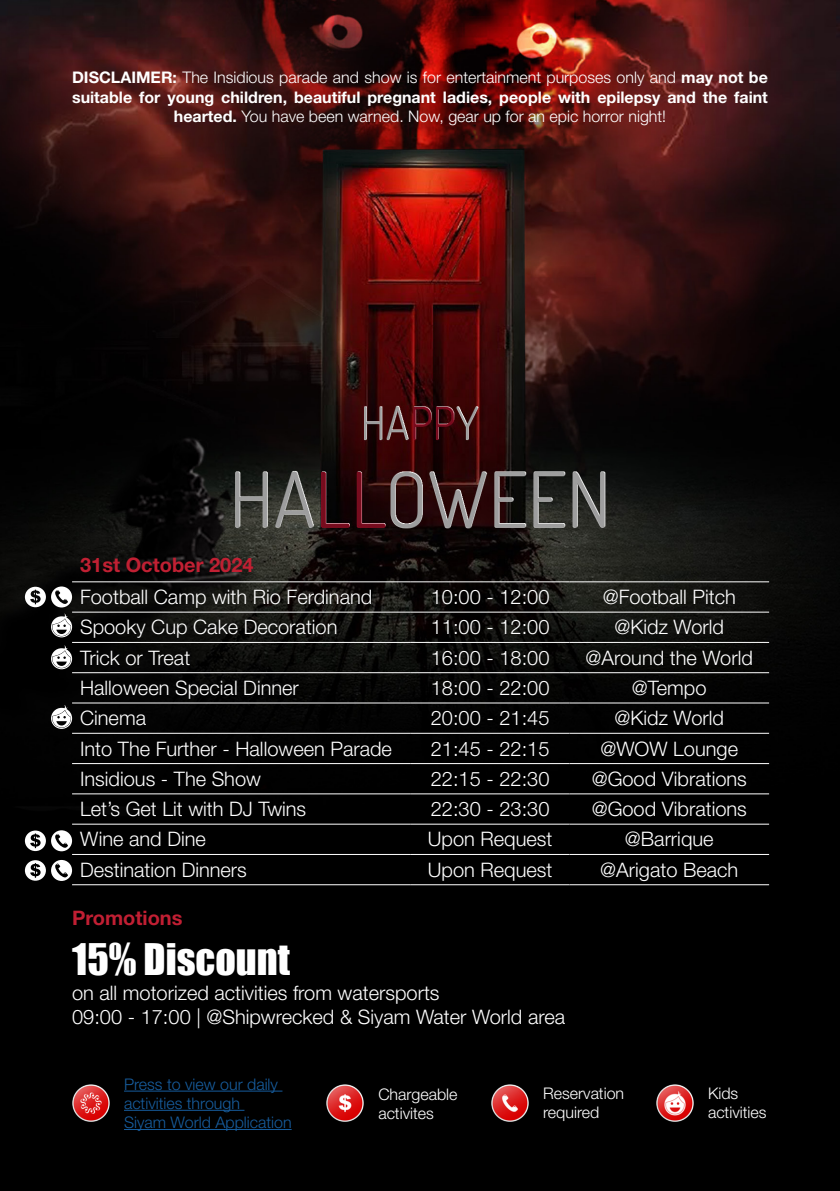
<style>
.page{position:relative;width:840px;height:1191px;background:#fff}
.page>*{position:absolute;margin:0;border:0;box-sizing:border-box;transform-origin:0 0}
.t1{font:40px "Impact";color:#fff}
.t2{font:300 20px "Helvetica Neue LT Std";color:#fff}
.t3{font:700 20px "Helvetica Neue LT Std";color:#c12033}
.t4{font:700 20px "Helvetica Neue LT Std";color:#c11f33}
.t5{font:300 16px/19.2px "Helvetica Neue LT Std";color:#fff;text-align:center}
.t6{font:300 16px/19.2px "Helvetica Neue LT Std";color:#175d9e}
.s1{font-weight:700}
</style>
<div class="page">
<img style="left:0;top:0;width:839px;height:1191px">
<hr style="left:72px;top:581px;width:338px;height:1px;background:#fff">
<hr style="left:410px;top:581px;width:159px;height:1px;background:#fff">
<hr style="left:569px;top:581px;width:199px;height:1px;background:#fff">
<hr style="left:72px;top:612px;width:338px;height:1px;background:#fff">
<hr style="left:410px;top:612px;width:159px;height:1px;background:#fff">
<hr style="left:569px;top:612px;width:199px;height:1px;background:#fff">
<hr style="left:72px;top:642px;width:338px;height:1px;background:#fff">
<hr style="left:410px;top:642px;width:159px;height:1px;background:#fff">
<hr style="left:569px;top:642px;width:199px;height:1px;background:#fff">
<hr style="left:72px;top:672px;width:338px;height:1px;background:#fff">
<hr style="left:410px;top:672px;width:159px;height:1px;background:#fff">
<hr style="left:569px;top:672px;width:199px;height:1px;background:#fff">
<hr style="left:72px;top:702px;width:338px;height:1px;background:#fff">
<hr style="left:410px;top:702px;width:159px;height:1px;background:#fff">
<hr style="left:569px;top:702px;width:199px;height:1px;background:#fff">
<hr style="left:72px;top:733px;width:338px;height:1px;background:#fff">
<hr style="left:410px;top:733px;width:159px;height:1px;background:#fff">
<hr style="left:569px;top:733px;width:199px;height:1px;background:#fff">
<hr style="left:72px;top:763px;width:338px;height:1px;background:#fff">
<hr style="left:410px;top:763px;width:159px;height:1px;background:#fff">
<hr style="left:569px;top:763px;width:199px;height:1px;background:#fff">
<hr style="left:72px;top:793px;width:338px;height:1px;background:#fff">
<hr style="left:410px;top:793px;width:159px;height:1px;background:#fff">
<hr style="left:569px;top:793px;width:199px;height:1px;background:#fff">
<hr style="left:72px;top:824px;width:338px;height:1px;background:#fff">
<hr style="left:410px;top:824px;width:159px;height:1px;background:#fff">
<hr style="left:569px;top:824px;width:199px;height:1px;background:#fff">
<hr style="left:72px;top:854px;width:338px;height:1px;background:#fff">
<hr style="left:410px;top:854px;width:159px;height:1px;background:#fff">
<hr style="left:569px;top:854px;width:199px;height:1px;background:#fff">
<hr style="left:72px;top:884px;width:338px;height:1px;background:#fff">
<hr style="left:410px;top:884px;width:159px;height:1px;background:#fff">
<hr style="left:569px;top:884px;width:199px;height:1px;background:#fff">
<svg style="left:25px;top:586px;width:47px;height:21px"></svg>
<svg style="left:25px;top:830px;width:47px;height:21px"></svg>
<svg style="left:25px;top:860px;width:47px;height:21px"></svg>
<hr style="left:124px;top:1090px;width:158px;height:1px;background:#175d9e">
<hr style="left:124px;top:1109px;width:120px;height:1px;background:#175d9e">
<hr style="left:124px;top:1129px;width:167px;height:1px;background:#175d9e">
<img style="left:57px;top:1069px;width:67px;height:67px">
<img style="left:311px;top:1069px;width:67px;height:67px">
<img style="left:476px;top:1069px;width:67px;height:67px">
<img style="left:640px;top:1069px;width:67px;height:67px">
<svg style="left:51px;top:613px;width:21px;height:24px"></svg>
<svg style="left:51px;top:645px;width:21px;height:24px"></svg>
<svg style="left:51px;top:705px;width:21px;height:24px"></svg>
<p class="t5" style="left:72px;top:68px;width:697px"><span class="s1">DISCLAIMER:</span> The Insidious parade and show is for entertainment purposes only and <span class="s1">may not be suitable for young children, beautiful pregnant ladies, people with epilepsy and the faint hearted.</span> You have been warned. Now, gear up for an epic horror night!</p>
<p class="t3" style="left:80px;top:553px;width:175px">31st October 2024</p>
<p class="t2" style="left:80px;top:585px;width:293px">Football Camp with Rio Ferdinand</p>
<p class="t2" style="left:430px;top:585px;width:120px">10:00 - 12:00</p>
<p class="t2" style="left:602px;top:585px;width:135px">@Football Pitch</p>
<p class="t2" style="left:80px;top:615px;width:259px">Spooky Cup Cake Decoration</p>
<p class="t2" style="left:430px;top:615px;width:120px">11:00 - 12:00</p>
<p class="t2" style="left:614px;top:615px;width:111px">@Kidz World</p>
<p class="t2" style="left:80px;top:645px;width:112px">Trick or Treat</p>
<p class="t2" style="left:430px;top:645px;width:120px">16:00 - 18:00</p>
<p class="t2" style="left:585px;top:645px;width:169px">@Around the World</p>
<p class="t2" style="left:80px;top:675px;width:220px">Halloween Special Dinner</p>
<p class="t2" style="left:430px;top:675px;width:120px">18:00 - 22:00</p>
<p class="t2" style="left:631px;top:675px;width:76px">@Tempo</p>
<p class="t2" style="left:80px;top:706px;width:67px">Cinema</p>
<p class="t2" style="left:430px;top:706px;width:120px">20:00 - 21:45</p>
<p class="t2" style="left:614px;top:706px;width:111px">@Kidz World</p>
<p class="t2" style="left:80px;top:736px;width:313px">Into The Further - Halloween Parade</p>
<p class="t2" style="left:430px;top:736px;width:120px">21:45 - 22:15</p>
<p class="t2" style="left:600px;top:736px;width:139px">@WOW Lounge</p>
<p class="t2" style="left:80px;top:766px;width:182px">Insidious - The Show</p>
<p class="t2" style="left:430px;top:766px;width:120px">22:15 - 22:30</p>
<p class="t2" style="left:591px;top:766px;width:157px">@Good Vibrations</p>
<p class="t2" style="left:80px;top:797px;width:227px">Let’s Get Lit with DJ Twins</p>
<p class="t2" style="left:430px;top:797px;width:120px">22:30 - 23:30</p>
<p class="t2" style="left:591px;top:797px;width:157px">@Good Vibrations</p>
<p class="t2" style="left:80px;top:827px;width:127px">Wine and Dine</p>
<p class="t2" style="left:427px;top:827px;width:126px">Upon Request</p>
<p class="t2" style="left:624px;top:827px;width:90px">@Barrique</p>
<p class="t2" style="left:80px;top:857px;width:168px">Destination Dinners</p>
<p class="t2" style="left:427px;top:857px;width:126px">Upon Request</p>
<p class="t2" style="left:600px;top:857px;width:139px">@Arigato Beach</p>
<p class="t4" style="left:72px;top:905px;width:112px">Promotions</p>
<p class="t1" style="left:72px;top:928px;width:219px">15% Discount</p>
<p class="t2" style="left:72px;top:980px;width:369px">on all motorized activities from watersports</p>
<p class="t2" style="left:72px;top:1004px;width:494px">09:00 - 17:00 | @Shipwrecked &amp; Siyam Water World area</p>
<p class="t6" style="left:124px;top:1073px;width:155px">Press to view our daily activities through</p>
<p class="t6" style="left:124px;top:1112px;width:169px">Siyam World Application</p>
<p class="t5" style="left:378px;top:1084px;width:81px">Chargeable</p>
<p class="t5" style="left:378px;top:1103px;width:57px">activites</p>
<p class="t5" style="left:543px;top:1083px;width:82px">Reservation</p>
<p class="t5" style="left:543px;top:1102px;width:58px">required</p>
<p class="t5" style="left:707px;top:1083px;width:32px">Kids</p>
<p class="t5" style="left:707px;top:1102px;width:60px">activities</p>
</div>
